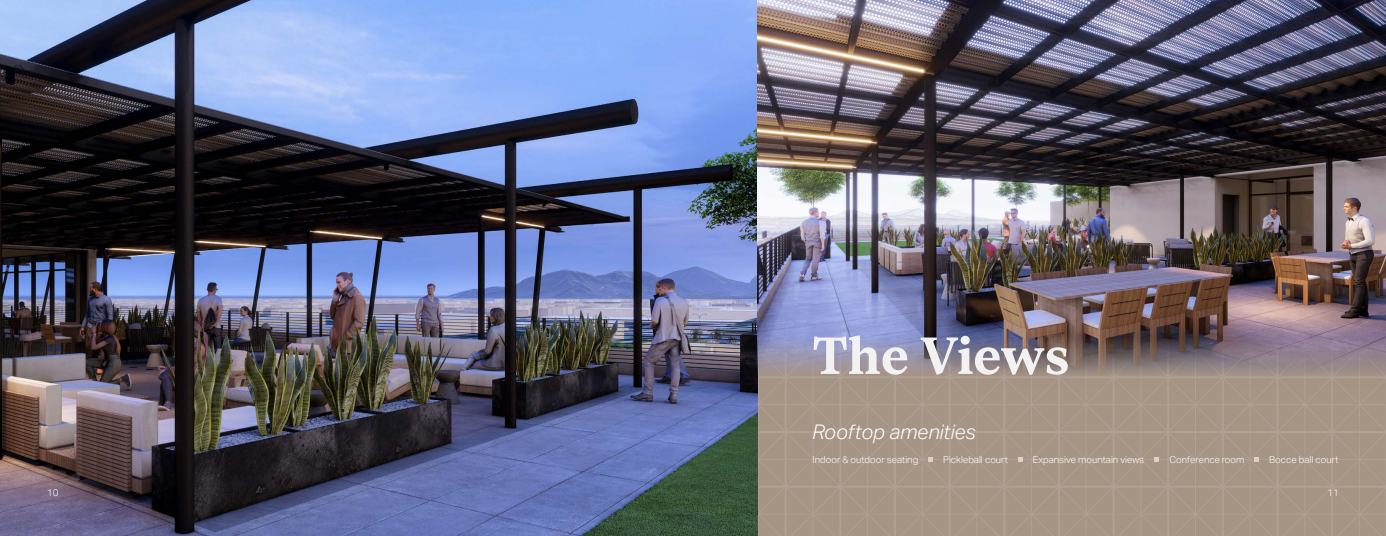
<style>
.page{position:relative;width:1386px;height:536px;background:#fff}
.page>*{position:absolute;margin:0;border:0;box-sizing:border-box;transform-origin:0 0}
.t1{font:700 52.5px "Loretta";color:#f2f2f2}
.t2{font:italic 300 20.12px "Aktiv Grotesk";color:#fff}
.t3{font:300 9.62px "Aktiv Grotesk";color:#fff}
</style>
<div class="page">
<img style="left:0;top:0;width:1386px;height:536px">
<p class="t1" style="left:813px;top:327px;width:258px">The Views</p>
<p class="t2" style="left:813px;top:420px;width:165px">Rooftop amenities</p>
<p class="t3" style="left:813px;top:454px;width:107px">Indoor &amp; outdoor seating</p>
<p class="t3" style="left:943px;top:454px;width:66px">Pickleball court</p>
<p class="t3" style="left:1033px;top:454px;width:113px">Expansive mountain views</p>
<p class="t3" style="left:1169px;top:454px;width:77px">Conference room</p>
<p class="t3" style="left:1269px;top:454px;width:71px">Bocce ball court</p>
<p class="t3" style="left:47px;top:486px;width:13px">10</p>
<p class="t3" style="left:1327px;top:486px;width:13px">11</p>
</div>
